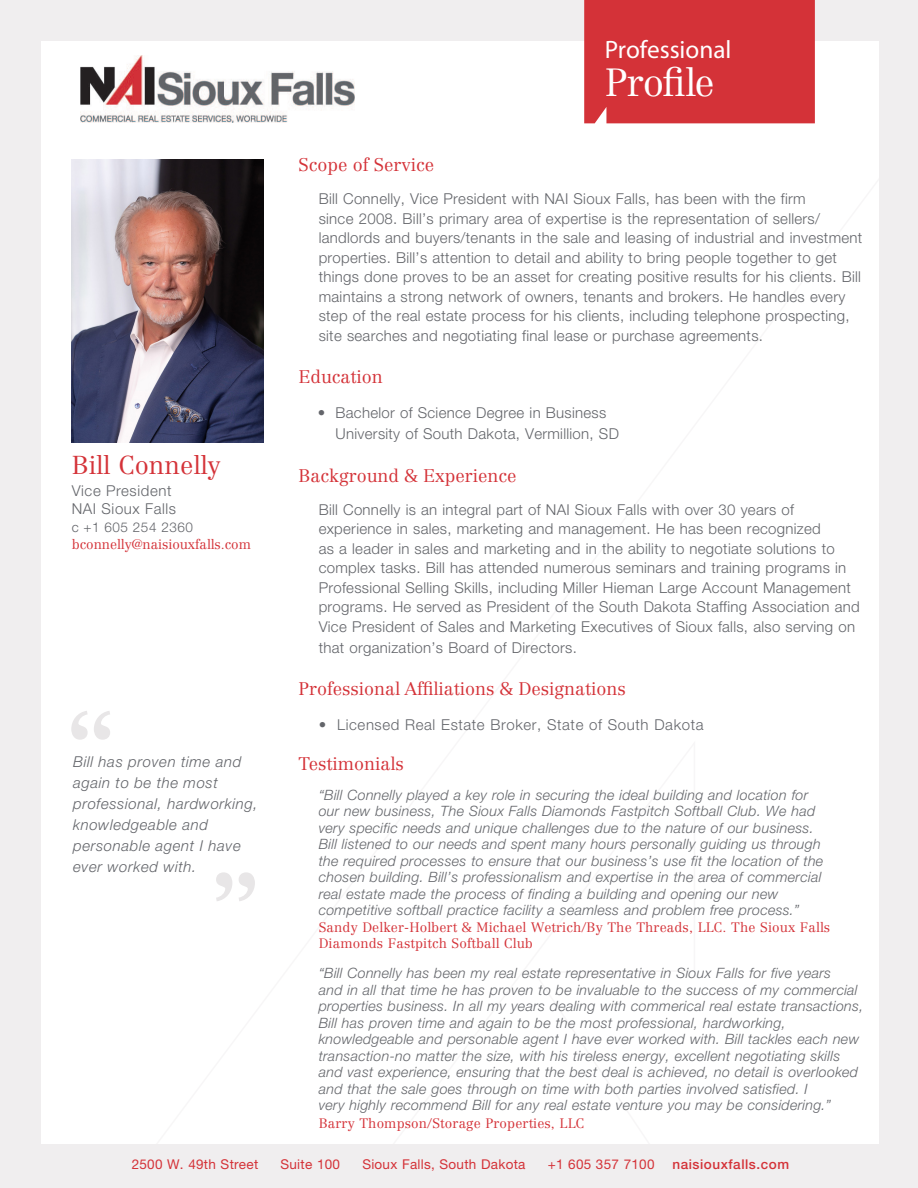
<style>
.page{position:relative;width:918px;height:1188px;background:#f0eeef}
.page>*{position:absolute;margin:0;border:0;box-sizing:border-box;transform-origin:0 0}
.t1{font:300 127.5px "Centennial LT Std";color:#e8e6e7}
.t2{font:300 38.7px "Centennial LT Std";letter-spacing:-.035em;color:#fff}
.Subhead{font:300 25.5px "Centennial LT Std";color:#d43238}
.t3{font:25.2px "Myriad Pro";color:#fff}
.t4{font:300 18px "Centennial LT Std";color:#d43238}
.Subhead-2{font:300 15px/19.5px "Helvetica Neue LT Std";letter-spacing:.02em;color:#63656a}
.t5{font:italic 300 15px/21px "Helvetica Neue LT Std";letter-spacing:.04em;color:#63656a}
.Subhead-3{font:300 15px "Helvetica Neue LT Std";letter-spacing:.04em;color:#63656a}
.Subhead-4{font:italic 300 14.25px/16.5px "Helvetica Neue LT Std";letter-spacing:.02em;color:#63656a}
.Subhead-5{font:300 13.5px/16.5px "Centennial LT Std";letter-spacing:.01em;color:#d43238}
.t6{font:13.5px "Helvetica Neue LT Std";letter-spacing:.02em;color:#d43238}
.t7{font:500 13.5px "Helvetica Neue LT Std";letter-spacing:.04em;color:#d43238}
.t8{font:300 13.5px "Helvetica Neue LT Std";letter-spacing:.04em;color:#63656a}
</style>
<div class="page">
<div style="left:41px;top:41px;width:837px;height:1102px;background:#fff"></div>
<div style="left:584px;top:0;width:231px;height:123px;background:#d43238"></div>
<img style="left:80px;top:56px;width:275px;height:67px">
<img style="left:72px;top:160px;width:192px;height:282px">
<p class="Subhead" style="left:72px;top:450px;width:151px">Bill Connelly</p>
<p class="Subhead-3" style="left:72px;top:482px;width:101px">Vice President</p>
<p class="Subhead-3" style="left:72px;top:500px;width:106px">NAI Sioux Falls</p>
<p class="t8" style="left:72px;top:519px;width:123px">c +1 605 254 2360</p>
<p class="Subhead-5" style="left:72px;top:536px;width:181px">bconnelly@naisiouxfalls.com</p>
<p class="t1" style="left:61px;top:685px;width:61px">“</p>
<p class="t5" style="left:73px;top:751px;width:170px">Bill has proven time and again to be the most</p>
<p class="t5" style="left:73px;top:793px;width:186px">professional, hardworking, knowledgeable and</p>
<p class="t5" style="left:73px;top:835px;width:169px">personable agent I have</p>
<p class="t5" style="left:73px;top:856px;width:125px">ever worked with.</p>
<p class="t1" style="left:206px;top:847px;width:61px">”</p>
<p class="t3" style="left:605px;top:34px;width:128px">Professional</p>
<p class="t2" style="left:605px;top:59px;width:111px">Profile</p>
<p class="t4" style="left:298px;top:154px;width:137px">Scope of Service</p>
<p class="Subhead-2" style="left:319px;top:189px;width:545px">Bill Connelly, Vice President with NAI Sioux Falls, has been with the firm<br>since 2008. Bill’s primary area of expertise is the representation of sellers/ landlords and buyers/tenants in the sale and leasing of industrial and investment properties. Bill’s attention to detail and ability to bring people together to get things done proves to be an asset for creating positive results for his clients. Bill maintains a strong network of owners, tenants and brokers. He handles every step of the real estate process for his clients, including telephone prospecting, site searches and negotiating final lease or purchase agreements.</p>
<p class="t4" style="left:298px;top:366px;width:86px">Education</p>
<p class="Subhead-2" style="left:318px;top:402px;width:290px">• Bachelor of Science Degree in Business</p>
<p class="Subhead-2" style="left:336px;top:423px;width:285px">University of South Dakota, Vermillion, SD</p>
<p class="t4" style="left:298px;top:465px;width:220px">Background &amp; Experience</p>
<p class="Subhead-2" style="left:319px;top:499px;width:543px">Bill Connelly is an integral part of NAI Sioux Falls with over 30 years of experience in sales, marketing and management. He has been recognized<br>as a leader in sales and marketing and in the ability to negotiate solutions to complex tasks. Bill has attended numerous seminars and training programs in Professional Selling Skills, including Miller Hieman Large Account Management programs. He served as President of the South Dakota Staffing Association and Vice President of Sales and Marketing Executives of Sioux falls, also serving on</p>
<p class="Subhead-2" style="left:319px;top:637px;width:260px">that organization’s Board of Directors.</p>
<p class="t4" style="left:298px;top:678px;width:329px">Professional Affiliations &amp; Designations</p>
<p class="Subhead-3" style="left:319px;top:715px;width:386px">• Licensed Real Estate Broker, State of South Dakota</p>
<p class="t4" style="left:298px;top:753px;width:107px">Testimonials</p>
<p class="Subhead-4" style="left:319px;top:786px;width:506px">“Bill Connelly played a key role in securing the ideal building and location for our new business, The Sioux Falls Diamonds Fastpitch Softball Club. We had very specific needs and unique challenges due to the nature of our business.<br>Bill listened to our needs and spent many hours personally guiding us through the required processes to ensure that our business’s use fit the location of the chosen building. Bill’s professionalism and expertise in the area of commercial real estate made the process of finding a building and opening our new competitive softball practice facility a seamless and problem free process.”</p>
<p class="Subhead-5" style="left:319px;top:919px;width:513px">Sandy Delker-Holbert &amp; Michael Wetrich/By The Threads, LLC. The Sioux Falls<br>Diamonds Fastpitch Softball Club</p>
<p class="Subhead-4" style="left:319px;top:965px;width:546px">“Bill Connelly has been my real estate representative in Sioux Falls for five years<br>and in all that time he has proven to be invaluable to the success of my commercial properties business. In all my years dealing with commerical real estate transactions, Bill has proven time and again to be the most professional, hardworking, knowledgeable and personable agent I have ever worked with. Bill tackles each new transaction-no matter the size, with his tireless energy, excellent negotiating skills and vast experience, ensuring that the best deal is achieved, no detail is overlooked and that the sale goes through on time with both parties involved satisfied. I<br>very highly recommend Bill for any real estate venture you may be considering.”</p>
<p class="Subhead-5" style="left:319px;top:1115px;width:267px">Barry Thompson/Storage Properties, LLC</p>
<p class="t6" style="left:132px;top:1156px;width:128px">2500 W. 49th Street</p>
<p class="t6" style="left:281px;top:1156px;width:61px">Suite 100</p>
<p class="t6" style="left:362px;top:1156px;width:165px">Sioux Falls, South Dakota</p>
<p class="t6" style="left:548px;top:1156px;width:108px">+1 605 357 7100</p>
<p class="t7" style="left:672px;top:1156px;width:118px">naisiouxfalls.com</p>
</div>
